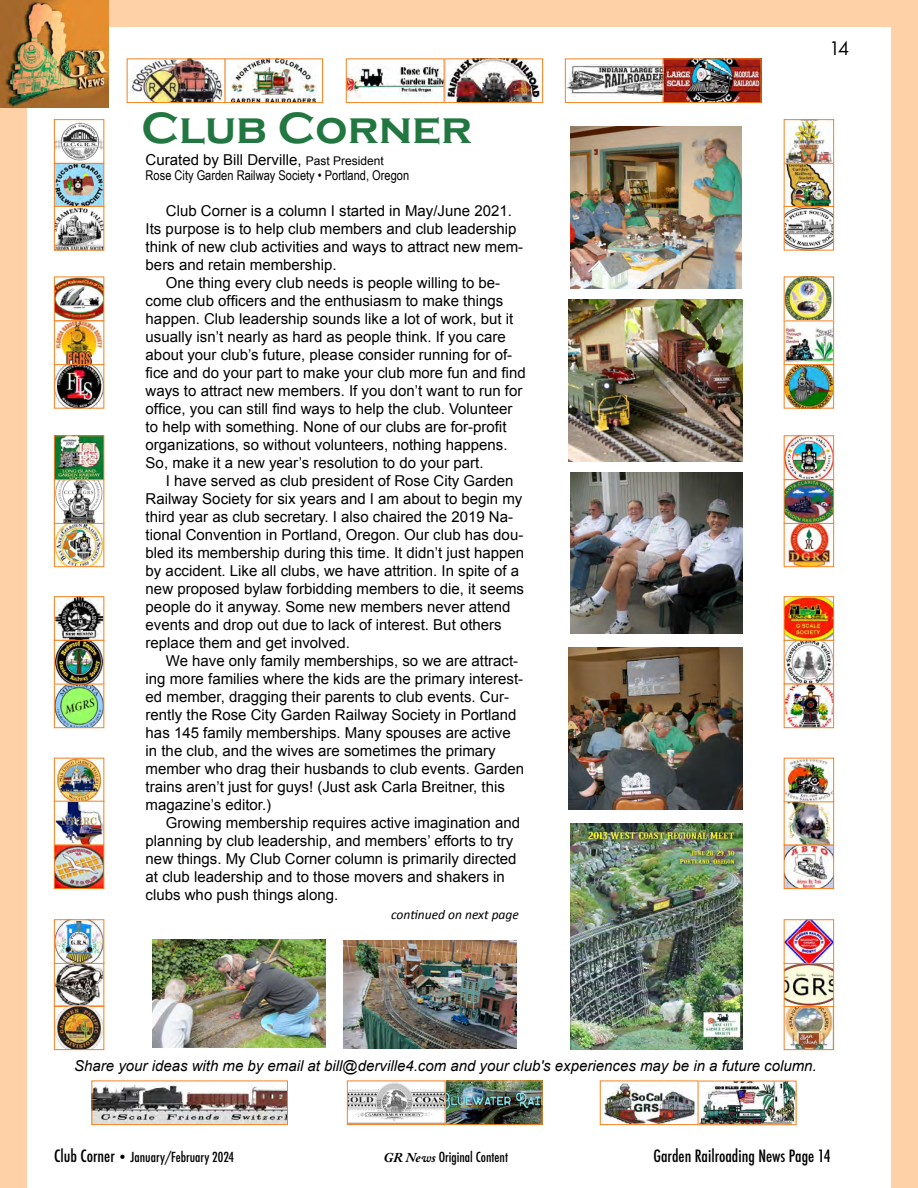
<style>
.page{position:relative;width:918px;height:1188px;background:#fff}
.page>*{position:absolute;margin:0;border:0;box-sizing:border-box;transform-origin:0 0}
.t1{font:700 45px "Copperplate Gothic";color:#227741}
.t2{font:18px "Futura Now Text";color:#000}
.t3{font:500 condensed 16.5px "Futura";color:#000}
.Club_Corner_Body{font:15px/18px "Arial";color:#000}
.Co-Op_Body{font:italic 15px "Arial";color:#000}
.Co-Op_Body-2{font:15px "Arial";color:#000}
.t4{font:500 condensed 13.5px "Futura";color:#000}
.Co-Op_Body-3{font:13.5px "Arial Narrow";color:#000}
.continued{font:italic 13.5px "Calibri";color:#000}
.s1{font-size:12px}
.s2{font-size:16.5px}
.s3{font-family:"Adobe Caslon Pro";font-weight:700;font-style:italic;font-stretch:normal}
</style>
<div class="page">
<div style="left:0;top:0;width:891px;height:27px;background:#fed1a7"></div>
<div style="left:891px;top:0;width:27px;height:1188px;background:#fed1a7"></div>
<div style="left:0;top:0;width:27px;height:1188px;background:#fed1a7"></div>
<img style="left:786px;top:803px;width:46px;height:84px">
<div style="left:784px;top:844px;width:50px;height:45px;border:1px solid #f5821f"></div>
<img style="left:56px;top:437px;width:46px;height:128px">
<div style="left:54px;top:523px;width:50px;height:44px;border:1px solid #f5821f"></div>
<div style="left:54px;top:479px;width:50px;height:45px;border:1px solid #f5821f"></div>
<img style="left:786px;top:481px;width:46px;height:84px">
<div style="left:784px;top:523px;width:50px;height:44px;border:1px solid #f5821f"></div>
<img style="left:56px;top:279px;width:46px;height:128px">
<div style="left:54px;top:364px;width:50px;height:45px;border:1px solid #f5821f"></div>
<img style="left:232px;top:61px;width:83px;height:40px">
<div style="left:224px;top:59px;width:99px;height:44px;border:1px solid #f5821f"></div>
<img style="left:349px;top:1083px;width:192px;height:40px">
<div style="left:444px;top:1081px;width:99px;height:44px;border:1px solid #f5821f"></div>
<img style="left:348px;top:64px;width:94px;height:33px">
<div style="left:346px;top:59px;width:98px;height:44px;border:1px solid #f5821f"></div>
<img style="left:602px;top:1083px;width:192px;height:40px">
<div style="left:698px;top:1081px;width:98px;height:44px;border:1px solid #f5821f"></div>
<div style="left:600px;top:1081px;width:98px;height:44px;border:1px solid #f5821f"></div>
<img style="left:94px;top:1084px;width:192px;height:39px">
<div style="left:92px;top:1081px;width:196px;height:44px;border:1px solid #f5821f"></div>
<div style="left:347px;top:1081px;width:99px;height:44px;border:1px solid #f5821f"></div>
<img style="left:446px;top:61px;width:95px;height:40px">
<div style="left:444px;top:59px;width:99px;height:44px;border:1px solid #f5821f"></div>
<img style="left:665px;top:60px;width:94px;height:41px">
<div style="left:663px;top:58px;width:98px;height:45px;border:1px solid #f5821f"></div>
<img style="left:130px;top:61px;width:93px;height:40px">
<div style="left:127px;top:59px;width:98px;height:44px;border:1px solid #f5821f"></div>
<div style="left:54px;top:321px;width:50px;height:44px;border:1px solid #f5821f"></div>
<img style="left:786px;top:121px;width:46px;height:128px">
<div style="left:784px;top:163px;width:50px;height:45px;border:1px solid #f5821f"></div>
<img style="left:56px;top:122px;width:46px;height:127px">
<div style="left:54px;top:119px;width:50px;height:45px;border:1px solid #f5821f"></div>
<div style="left:784px;top:801px;width:50px;height:44px;border:1px solid #f5821f"></div>
<img style="left:786px;top:598px;width:46px;height:128px">
<div style="left:784px;top:596px;width:50px;height:45px;border:1px solid #f5821f"></div>
<div style="left:784px;top:119px;width:50px;height:45px;border:1px solid #f5821f"></div>
<div style="left:54px;top:277px;width:50px;height:44px;border:1px solid #f5821f"></div>
<img style="left:56px;top:760px;width:46px;height:127px">
<div style="left:54px;top:758px;width:50px;height:44px;border:1px solid #f5821f"></div>
<div style="left:54px;top:435px;width:50px;height:45px;border:1px solid #f5821f"></div>
<img style="left:786px;top:921px;width:46px;height:127px">
<div style="left:784px;top:1006px;width:50px;height:44px;border:1px solid #f5821f"></div>
<img style="left:56px;top:598px;width:46px;height:128px">
<div style="left:54px;top:684px;width:50px;height:44px;border:1px solid #f5821f"></div>
<div style="left:784px;top:479px;width:50px;height:45px;border:1px solid #f5821f"></div>
<img style="left:786px;top:279px;width:46px;height:128px">
<div style="left:784px;top:277px;width:50px;height:44px;border:1px solid #f5821f"></div>
<div style="left:784px;top:364px;width:50px;height:45px;border:1px solid #f5821f"></div>
<div style="left:54px;top:596px;width:50px;height:45px;border:1px solid #f5821f"></div>
<div style="left:784px;top:640px;width:50px;height:44px;border:1px solid #f5821f"></div>
<img style="left:786px;top:437px;width:46px;height:41px">
<div style="left:784px;top:435px;width:50px;height:45px;border:1px solid #f5821f"></div>
<div style="left:54px;top:844px;width:50px;height:45px;border:1px solid #f5821f"></div>
<div style="left:54px;top:163px;width:50px;height:45px;border:1px solid #f5821f"></div>
<img style="left:786px;top:760px;width:46px;height:40px">
<img style="left:56px;top:921px;width:46px;height:127px">
<div style="left:54px;top:962px;width:50px;height:45px;border:1px solid #f5821f"></div>
<div style="left:784px;top:962px;width:50px;height:45px;border:1px solid #f5821f"></div>
<div style="left:784px;top:919px;width:50px;height:45px;border:1px solid #f5821f"></div>
<div style="left:784px;top:206px;width:50px;height:45px;border:1px solid #f5821f"></div>
<div style="left:784px;top:684px;width:50px;height:44px;border:1px solid #f5821f"></div>
<div style="left:54px;top:640px;width:50px;height:44px;border:1px solid #f5821f"></div>
<div style="left:54px;top:919px;width:50px;height:45px;border:1px solid #f5821f"></div>
<div style="left:54px;top:206px;width:50px;height:45px;border:1px solid #f5821f"></div>
<div style="left:784px;top:321px;width:50px;height:44px;border:1px solid #f5821f"></div>
<div style="left:54px;top:1006px;width:50px;height:44px;border:1px solid #f5821f"></div>
<img style="left:567px;top:65px;width:95px;height:32px">
<div style="left:565px;top:59px;width:99px;height:44px;border:1px solid #f5821f"></div>
<img style="left:0;top:0;width:108px;height:108px">
<img style="left:570px;top:824px;width:173px;height:226px">
<img style="left:568px;top:648px;width:174px;height:162px">
<img style="left:628px;top:658px;width:51px;height:38px">
<img style="left:344px;top:940px;width:173px;height:108px">
<img style="left:152px;top:940px;width:173px;height:108px">
<img style="left:570px;top:126px;width:172px;height:163px">
<img style="left:568px;top:300px;width:174px;height:162px">
<img style="left:570px;top:473px;width:173px;height:160px">
<p class="t1" style="left:141px;top:104px;width:332px">Club Corner</p>
<p class="Co-Op_Body-2" style="left:146px;top:150px;width:240px">Curated by Bill Derville, <span class="s1">Past President</span></p>
<p class="Co-Op_Body-3" style="left:146px;top:165px;width:265px">Rose City Garden Railway Society • Portland, Oregon</p>
<p class="Club_Corner_Body" style="left:146px;top:202px;width:379px;text-indent:20px">Club Corner is a column I started in May/June 2021.<br>Its purpose is to help club members and club leadership think of new club activities and ways to attract new mem&shy;bers and retain membership.</p>
<p class="Club_Corner_Body" style="left:146px;top:274px;width:382px;text-indent:20px">One thing every club needs is people willing to be&shy;come club officers and the enthusiasm to make things happen. Club leadership sounds like a lot of work, but it usually isn’t nearly as hard as people think. If you care about your club’s future, please consider running for of&shy;fice and do your part to make your club more fun and find ways to attract new members. If you don’t want to run for office, you can still find ways to help the club. Volunteer to help with something. None of our clubs are for-profit organizations, so without volunteers, nothing happens.<br>So, make it a new year’s resolution to do your part.</p>
<p class="Club_Corner_Body" style="left:146px;top:472px;width:380px;text-indent:20px">I have served as club president of Rose City Garden Railway Society for six years and I am about to begin my third year as club secretary. I also chaired the 2019 Na&shy;tional Convention in Portland, Oregon. Our club has dou&shy;bled its membership during this time. It didn’t just happen by accident. Like all clubs, we have attrition. In spite of a new proposed bylaw forbidding members to die, it seems people do it anyway. Some new members never attend events and drop out due to lack of interest. But others replace them and get involved.</p>
<p class="Club_Corner_Body" style="left:146px;top:652px;width:380px;text-indent:20px">We have only family memberships, so we are attract&shy;ing more families where the kids are the primary interest&shy;ed member, dragging their parents to club events. Cur&shy;rently the Rose City Garden Railway Society in Portland has 145 family memberships. Many spouses are active in the club, and the wives are sometimes the primary member who drag their husbands to club events. Garden trains aren’t just for guys! (Just ask Carla Breitner, this magazine’s editor.)</p>
<p class="Club_Corner_Body" style="left:146px;top:814px;width:376px;text-indent:20px">Growing membership requires active imagination and planning by club leadership, and members’ efforts to try new things. My Club Corner column is primarily directed at club leadership and to those movers and shakers in clubs who push things along.</p>
<p class="continued" style="left:391px;top:905px;width:129px">continued on next page</p>
<p class="t2" style="left:832px;top:34px;width:19px">14</p>
<p class="Co-Op_Body" style="left:74px;top:1056px;width:744px">Share your ideas with me by email at bill@derville4.com and your club's experiences may be in a future column.</p>
<p class="t4" style="left:54px;top:1148px;width:181px"><span class="s2">Club Corner</span> • January/February 2024</p>
<p class="t4" style="left:384px;top:1148px;width:126px"><span class="s3">GR News</span> Original Content</p>
<p class="t3" style="left:653px;top:1145px;width:179px">Garden Railroading News Page 14</p>
</div>
